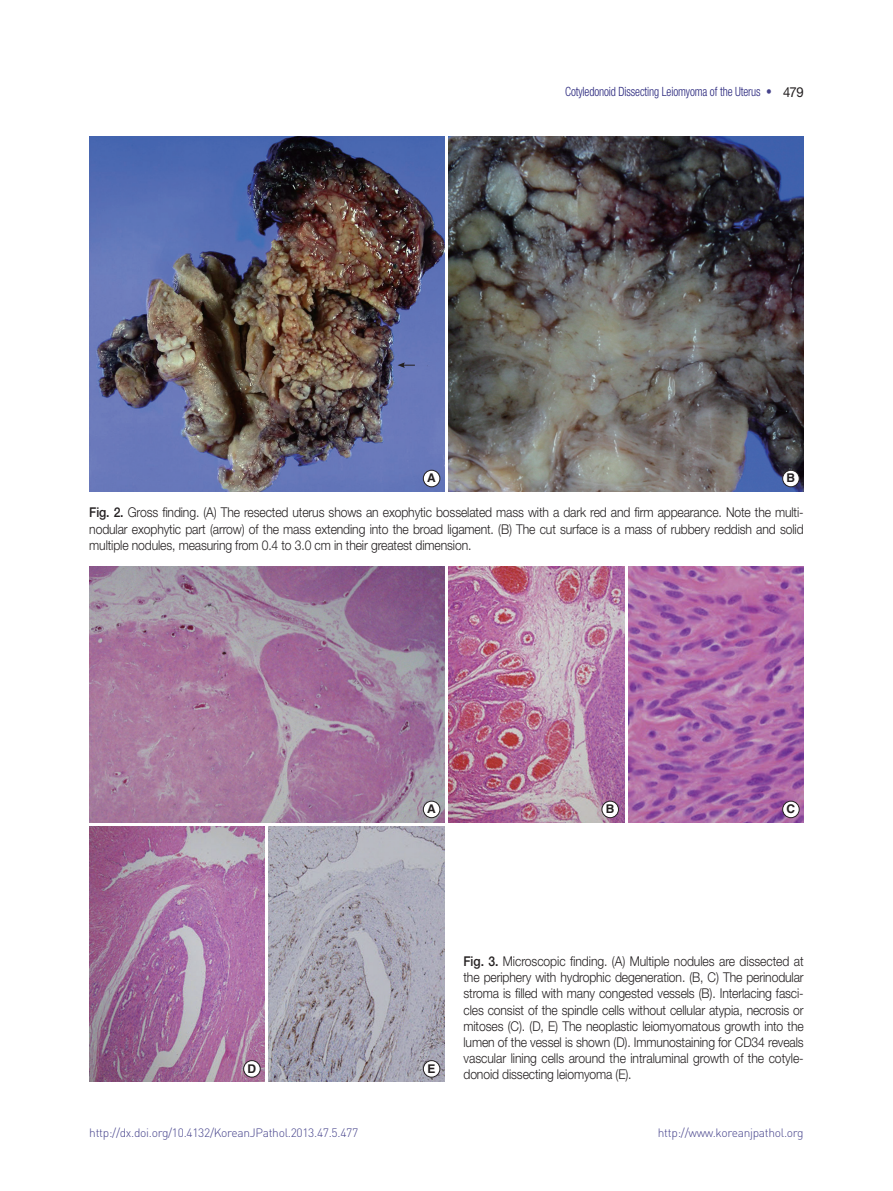
<style>
.page{position:relative;width:893px;height:1191px;background:#fff}
.page>*{position:absolute;margin:0;border:0;box-sizing:border-box;transform-origin:0 0}
.표_제목__그림_설명{font:300 13.5px/16.2px "Helvetica Neue LT Std";letter-spacing:-.01em;color:#231f20;text-align:justify;scale:.9 1}
.하시라{font:300 condensed 12.75px "Helvetica Neue LT Std";letter-spacing:-.01em;color:#26237b;scale:.9 1}
.홈페이지_우{font:300 12px "DIN Pro";letter-spacing:-.025em;color:#45428b}
.t1{font:700 12px "Helvetica LT Std";color:#231f20}
.s1{color:#45428b}
.s2{font-weight:400;font-stretch:normal;font-size:13.8px;color:#231f20}
.s3{font-weight:500}
</style>
<div class="page">
<img style="left:89px;top:136px;width:355px;height:355px">
<img style="left:449px;top:136px;width:355px;height:355px">
<div style="left:423px;top:470px;width:17px;height:17px;background:#fff;border-radius:50%"></div>
<div style="left:423px;top:470px;width:17px;height:17px;border:1px solid #231f20;border-radius:50%"></div>
<div style="left:783px;top:470px;width:16px;height:17px;background:#fff;border-radius:50%"></div>
<div style="left:782px;top:470px;width:17px;height:17px;border:1px solid #231f20;border-radius:50%"></div>
<svg style="left:398px;top:362px;width:17px;height:6px"></svg>
<img style="left:89px;top:567px;width:355px;height:255px">
<img style="left:449px;top:567px;width:175px;height:255px">
<img style="left:628px;top:567px;width:176px;height:255px">
<div style="left:423px;top:801px;width:17px;height:16px;background:#fff;border-radius:50%"></div>
<div style="left:423px;top:801px;width:17px;height:17px;border:1px solid #231f20;border-radius:50%"></div>
<div style="left:783px;top:801px;width:16px;height:16px;background:#fff;border-radius:50%"></div>
<div style="left:782px;top:801px;width:17px;height:17px;border:1px solid #231f20;border-radius:50%"></div>
<div style="left:602px;top:801px;width:16px;height:16px;background:#fff;border-radius:50%"></div>
<div style="left:602px;top:801px;width:17px;height:17px;border:1px solid #231f20;border-radius:50%"></div>
<img style="left:269px;top:826px;width:175px;height:255px">
<div style="left:423px;top:1060px;width:17px;height:17px;background:#fff;border-radius:50%"></div>
<div style="left:423px;top:1060px;width:17px;height:17px;border:1px solid #231f20;border-radius:50%"></div>
<img style="left:89px;top:826px;width:176px;height:255px">
<div style="left:244px;top:1060px;width:16px;height:17px;background:#fff;border-radius:50%"></div>
<div style="left:243px;top:1060px;width:17px;height:17px;border:1px solid #231f20;border-radius:50%"></div>
<p class="하시라" style="left:565px;top:84px;width:266px">Cotyledonoid Dissecting Leiomyoma of the Uterus <span class="s1">•</span> <span class="s2">479</span></p>
<p class="t1" style="left:427px;top:471px;width:10px">A</p>
<p class="t1" style="left:787px;top:471px;width:10px">B</p>
<p class="표_제목__그림_설명" style="left:89px;top:504px;width:795px"><span class="s3">Fig. 2.</span> Gross finding. (A) The resected uterus shows an exophytic bosselated mass with a dark red and firm appearance. Note the multi&shy;nodular exophytic part (arrow) of the mass extending into the broad ligament. (B) The cut surface is a mass of rubbery reddish and solid multiple nodules, measuring from 0.4 to 3.0 cm in their greatest dimension.</p>
<p class="t1" style="left:427px;top:802px;width:10px">A</p>
<p class="t1" style="left:606px;top:802px;width:10px">B</p>
<p class="t1" style="left:787px;top:802px;width:10px">C</p>
<p class="t1" style="left:248px;top:1061px;width:10px">D</p>
<p class="t1" style="left:428px;top:1061px;width:10px">E</p>
<p class="표_제목__그림_설명" style="left:463px;top:952px;width:380px"><span class="s3">Fig. 3.</span> Microscopic finding. (A) Multiple nodules are dissected at the periphery with hydrophic degeneration. (B, C) The perinodular stroma is filled with many congested vessels (B). Interlacing fasci&shy;cles consist of the spindle cells without cellular atypia, necrosis or mitoses (C). (D, E) The neoplastic leiomyomatous growth into the lumen of the vessel is shown (D). Immunostaining for CD34 reveals vascular lining cells around the intraluminal growth of the cotyle&shy;donoid dissecting leiomyoma (E).</p>
<p class="홈페이지_우" style="left:89px;top:1125px;width:270px">http://dx.doi.org/10.4132/KoreanJPathol.2013.47.5.477</p>
<p class="홈페이지_우" style="left:658px;top:1125px;width:147px">http://www.koreanjpathol.org</p>
</div>
